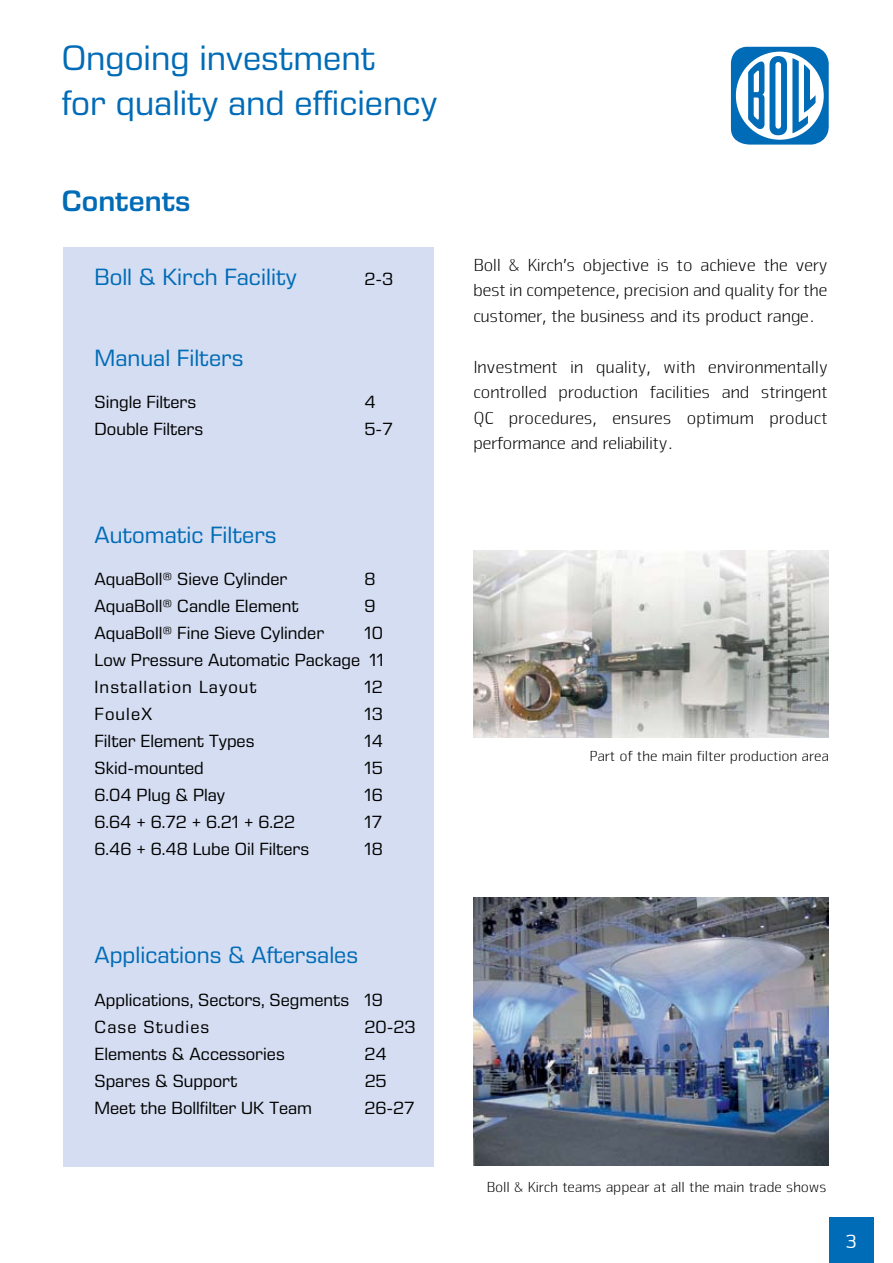
<style>
.page{position:relative;width:893px;height:1263px;background:#fff}
.page>*{position:absolute;margin:0;border:0;box-sizing:border-box;transform-origin:0 0}
.t1{font:36px/45px "Eurostile Next Pro";color:#006bb6}
.t2{font:600 30px "Eurostile Next Pro";color:#006bb6}
.t3{font:24px "Eurostile Next Pro";color:#006bb6}
.t4{font:21px "Nuri";color:#fff}
.t5{font:18px/27px "Eurostile Next Pro";color:#000;text-align:justify}
.t6{font:300 18px/25.5px "Nuri";letter-spacing:-.01em;color:#000;text-align:justify}
.t7{font:300 15px "Nuri";color:#000}
</style>
<div class="page">
<div style="left:829px;top:1217px;width:45px;height:46px;background:#006bb6"></div>
<div style="left:63px;top:247px;width:371px;height:919px;background:#d4ddf1"></div>
<img style="left:473px;top:897px;width:355px;height:269px">
<img style="left:473px;top:550px;width:355px;height:188px">
<svg style="left:731px;top:47px;width:98px;height:98px"></svg>
<h1 class="t1" style="left:62px;top:36px;width:377px">Ongoing investment<br>for quality and efficiency</h1>
<h2 class="t2" style="left:62px;top:184px;width:130px">Contents</h2>
<h3 class="t3" style="left:95px;top:264px;width:204px">Boll &amp; Kirch Facility</h3>
<p class="t5" style="left:365px;top:265px;width:30px">2-3</p>
<h3 class="t3" style="left:95px;top:345px;width:150px">Manual Filters</h3>
<p class="t5" style="left:95px;top:388px;width:103px">Single Filters</p>
<p class="t5" style="left:365px;top:388px;width:13px">4</p>
<p class="t5" style="left:95px;top:415px;width:110px">Double Filters</p>
<p class="t5" style="left:365px;top:415px;width:30px">5-7</p>
<h3 class="t3" style="left:95px;top:522px;width:184px">Automatic Filters</h3>
<p class="t5" style="left:95px;top:565px;width:194px">AquaBoll® Sieve Cylinder</p>
<p class="t5" style="left:365px;top:565px;width:13px">8</p>
<p class="t5" style="left:95px;top:592px;width:206px">AquaBoll® Candle Element</p>
<p class="t5" style="left:365px;top:592px;width:13px">9</p>
<p class="t5" style="left:95px;top:619px;width:231px">AquaBoll® Fine Sieve Cylinder</p>
<p class="t5" style="left:95px;top:619px;width:291px;text-indent:270px">10<br>Low Pressure Automatic Package 11<br>Installation Layout</p>
<p class="t5" style="left:364px;top:673px;width:20px">12</p>
<p class="t5" style="left:95px;top:700px;width:59px">FouleX</p>
<p class="t5" style="left:365px;top:700px;width:20px">13</p>
<p class="t5" style="left:95px;top:727px;width:162px">Filter Element Types</p>
<p class="t5" style="left:365px;top:727px;width:20px">14</p>
<p class="t5" style="left:95px;top:754px;width:111px">Skid-mounted</p>
<p class="t5" style="left:365px;top:754px;width:20px">15</p>
<p class="t5" style="left:95px;top:781px;width:132px">6.04 Plug &amp; Play</p>
<p class="t5" style="left:365px;top:781px;width:20px">16</p>
<p class="t5" style="left:95px;top:808px;width:202px">6.64 + 6.72 + 6.21 + 6.22</p>
<p class="t5" style="left:365px;top:808px;width:19px">17</p>
<p class="t5" style="left:95px;top:835px;width:216px">6.46 + 6.48 Lube Oil Filters</p>
<p class="t5" style="left:365px;top:835px;width:20px">18</p>
<h3 class="t3" style="left:95px;top:942px;width:265px">Applications &amp; Aftersales</h3>
<p class="t5" style="left:95px;top:987px;width:290px">Applications, Sectors, Segments 19<br>Case Studies</p>
<p class="t5" style="left:365px;top:1014px;width:52px">20-23</p>
<p class="t5" style="left:95px;top:1041px;width:192px">Elements &amp; Accessories</p>
<p class="t5" style="left:365px;top:1041px;width:24px">24</p>
<p class="t5" style="left:95px;top:1068px;width:144px">Spares &amp; Support</p>
<p class="t5" style="left:365px;top:1068px;width:23px">25</p>
<p class="t5" style="left:95px;top:1095px;width:219px">Meet the Bollfilter UK Team</p>
<p class="t5" style="left:365px;top:1095px;width:52px">26-27</p>
<p class="t6" style="left:472px;top:251px;width:356px">Boll &amp; Kirch’s objective is to achieve the very best in competence, precision and quality for the customer, the business and its product range.</p>
<p class="t6" style="left:472px;top:353px;width:356px">Investment in quality, with environmentally controlled production facilities and stringent QC procedures, ensures optimum product performance and reliability.</p>
<p class="t7" style="left:589px;top:746px;width:241px">Part of the main filter production area</p>
<p class="t7" style="left:486px;top:1178px;width:342px">Boll &amp; Kirch teams appear at all the main trade shows</p>
<p class="t4" style="left:845px;top:1228px;width:13px">3</p>
</div>
